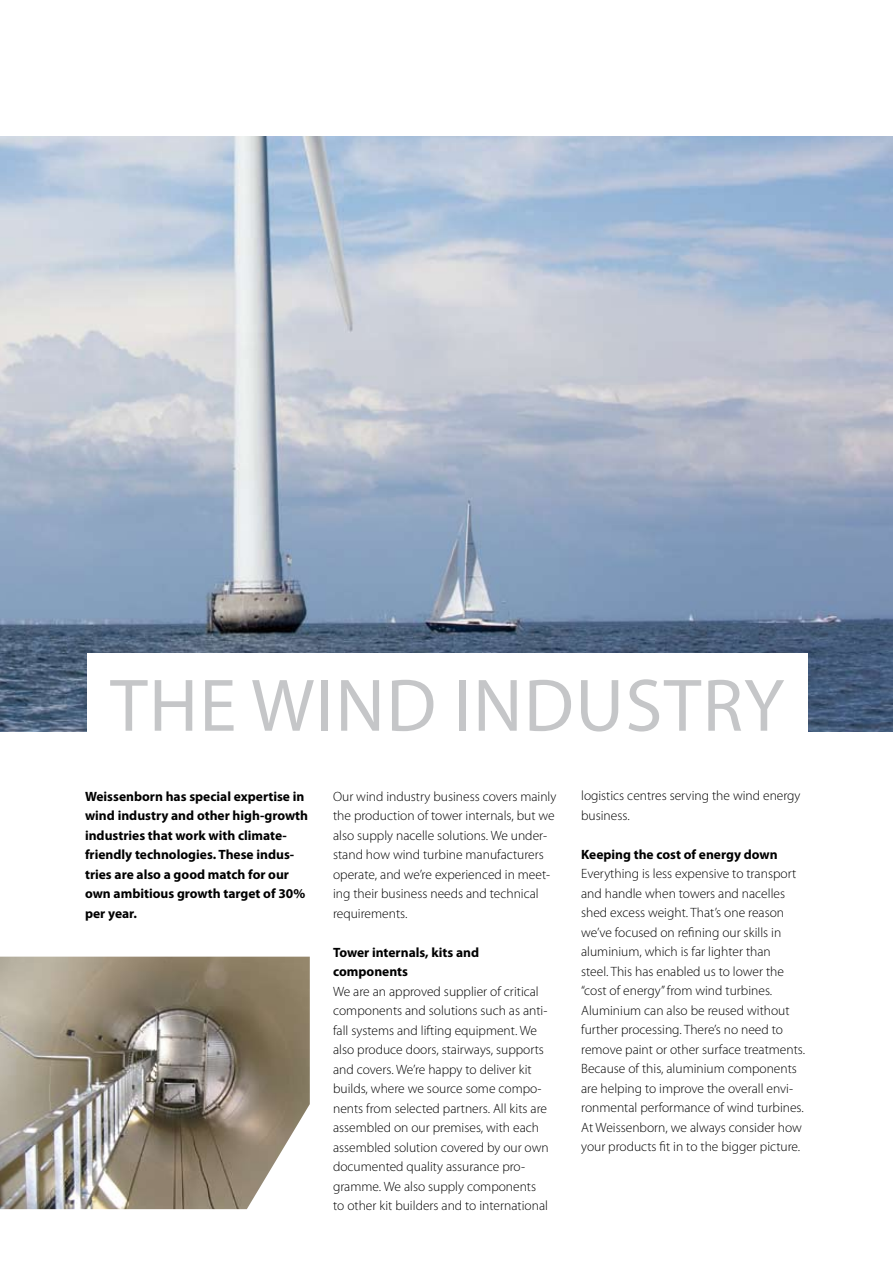
<style>
.page{position:relative;width:893px;height:1263px;background:#fff}
.page>*{position:absolute;margin:0;border:0;box-sizing:border-box;transform-origin:0 0}
.t1{font:75px "Myriad Pro";letter-spacing:.02em;color:#c5c6c8}
.t2{font:300 13.5px/19.5px "Myriad Pro";color:#000}
.t3{font:700 13.5px/19.5px "Myriad Pro";color:#000}
</style>
<div class="page">
<img style="left:0;top:136px;width:893px;height:595px">
<div style="left:88px;top:653px;width:720px;height:99px;background:#fff"></div>
<img style="left:0;top:957px;width:310px;height:252px">
<h1 class="t1" style="left:110px;top:659px;width:675px">THE WIND INDUSTRY</h1>
<p class="t3" style="left:85px;top:786px;width:225px">Weissenborn has special expertise in wind industry and other high-growth industries that work with climate&shy;friendly technologies. These indus&shy;tries are also a good match for our own ambitious growth target of 30% per year.</p>
<p class="t2" style="left:333px;top:786px;width:225px">Our wind industry business covers mainly the production of tower internals, but we also supply nacelle solutions. We under&shy;stand how wind turbine manufacturers operate, and we’re experienced in meet&shy;ing their business needs and technical requirements.</p>
<p class="t3" style="left:333px;top:942px;width:148px">Tower internals, kits and components</p>
<p class="t2" style="left:333px;top:981px;width:217px">We are an approved supplier of critical components and solutions such as anti&shy;fall systems and lifting equipment. We also produce doors, stairways, supports and covers. We’re happy to deliver kit builds, where we source some compo&shy;nents from selected partners. All kits are assembled on our premises, with each assembled solution covered by our own documented quality assurance pro&shy;gramme. We also supply components to other kit builders and to international</p>
<p class="t2" style="left:581px;top:786px;width:221px">logistics centres serving the wind energy business.</p>
<p class="t3" style="left:581px;top:844px;width:198px">Keeping the cost of energy down</p>
<p class="t2" style="left:581px;top:864px;width:225px">Everything is less expensive to transport and handle when towers and nacelles shed excess weight. That’s one reason we’ve focused on refining our skills in aluminium, which is far lighter than<br>steel. This has enabled us to lower the “cost of energy” from wind turbines.<br>Aluminium can also be reused without further processing. There’s no need to remove paint or other surface treatments.<br>Because of this, aluminium components are helping to improve the overall envi&shy;ronmental performance of wind turbines.<br>At Weissenborn, we always consider how your products fit in to the bigger picture.</p>
</div>
